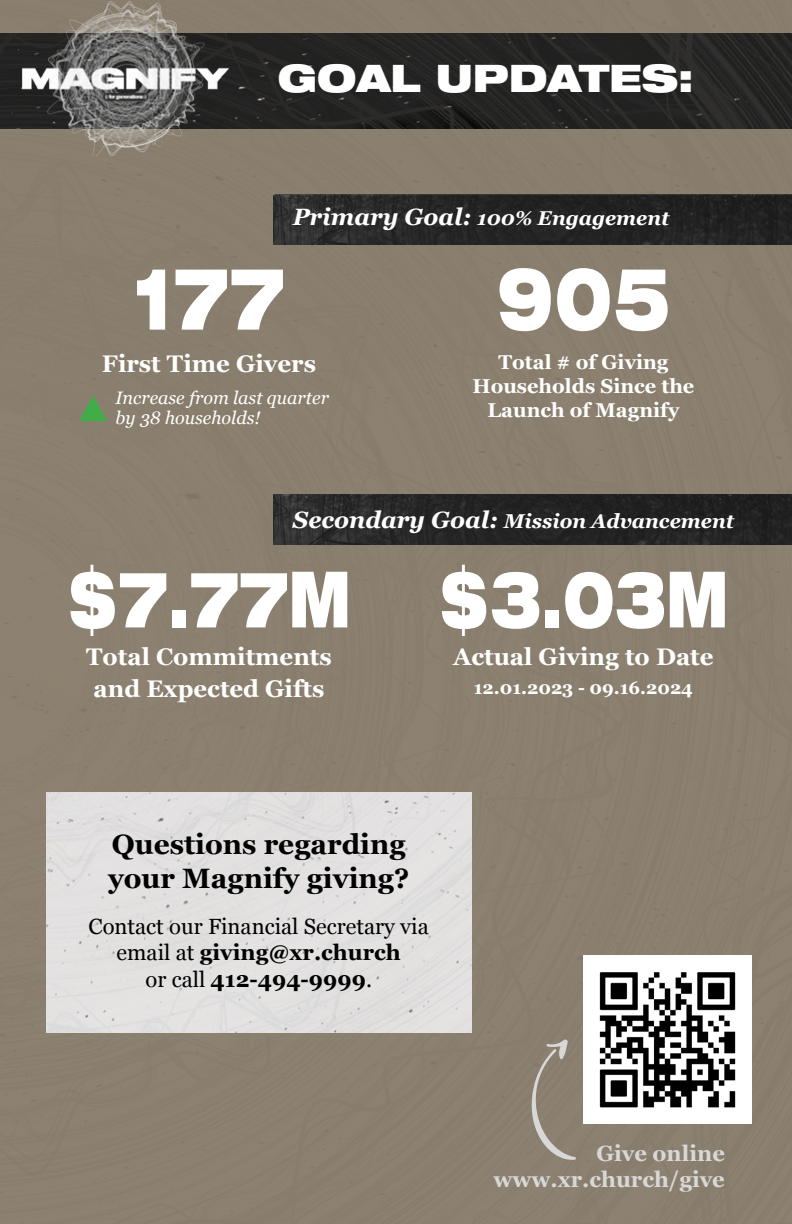
<style>
.page{position:relative;width:792px;height:1224px;background:#fff}
.page>*{position:absolute;margin:0;border:0;box-sizing:border-box;transform-origin:0 0}
.t1{font:900 expanded 86.4px "Helvetica Neue LT Std";letter-spacing:.02em;color:#fff;scale:.68 1}
.t2{font:900 expanded 78px "Helvetica Neue LT Std";color:#fff;scale:.68 1}
.t3{font:900 expanded 38px "Helvetica Neue LT Std";color:#fff}
.t4{font:700 28px/33.6px "Georgia";color:#000101}
.t5{font:700 24px/32px "Georgia";color:#fff;text-align:center}
.t6{font:22px/26.4px "Georgia";color:#000101;text-align:center}
.t7{font:700 22px/26.4px "Georgia";color:#d8d8d8;text-align:right}
.t8{font:italic 700 20px "Georgia";color:#fff}
.t9{font:700 20px/24px "Georgia";color:#fff;text-align:center}
.t10{font:italic 18px/20px "Georgia";color:#fff}
.t11{font:700 18px "Georgia";color:#fff}
.s1{font-size:23.6px}
.s2{font-weight:700}
</style>
<div class="page">
<img style="left:0;top:32px;width:792px;height:98px">
<div style="left:0;top:130px;width:792px;height:1094px;background:#8b806f"></div>
<img style="left:274px;top:194px;width:518px;height:50px">
<img style="left:274px;top:494px;width:518px;height:51px">
<div style="left:46px;top:792px;width:425px;height:240px;background:#e2e1e0"></div>
<div style="left:0;top:0;width:792px;height:32px;background:#897e6e"></div>
<img style="left:8px;top:0;width:240px;height:156px">
<img style="left:584px;top:956px;width:168px;height:168px">
<svg style="left:530px;top:1039px;width:46px;height:121px;background:#948b7c"></svg>
<svg style="left:79px;top:396px;width:28px;height:25px"></svg>
<h3 class="t3" style="left:278px;top:53px;width:417px">GOAL UPDATES:</h3>
<p class="t8" style="left:293px;top:203px;width:378px"><span class="s1">Primary Goal:</span> 100% Engagement</p>
<h1 class="t1" style="left:133px;top:242px;width:224px">177</h1>
<p class="t5" style="left:102px;top:347px;width:216px">First Time Givers</p>
<p class="t10" style="left:116px;top:387px;width:215px">Increase from last quarter by 38 households!</p>
<h1 class="t1" style="left:497px;top:242px;width:257px">905</h1>
<p class="t9" style="left:472px;top:349px;width:223px">Total # of Giving<br>Households Since the<br>Launch of Magnify</p>
<p class="t8" style="left:293px;top:506px;width:443px"><span class="s1">Secondary Goal:</span> Mission Advancement</p>
<h2 class="t2" style="left:67px;top:549px;width:419px">$7.77M</h2>
<p class="t5" style="left:86px;top:640px;width:247px">Total Commitments and Expected Gifts</p>
<h2 class="t2" style="left:438px;top:549px;width:428px">$3.03M</h2>
<p class="t5" style="left:453px;top:640px;width:262px">Actual Giving to Date</p>
<p class="t11" style="left:474px;top:674px;width:221px">12.01.2023 - 09.16.2024</p>
<p class="t4" style="left:108px;top:826px;width:303px">Questions regarding your Magnify giving?</p>
<p class="t6" style="left:89px;top:912px;width:342px">Contact our Financial Secretary via email at <span class="s2">giving@xr.church<br></span>or call <span class="s2">412-494-9999</span>.</p>
<p class="t7" style="left:494px;top:1139px;width:233px">Give online www.xr.church/give</p>
</div>
